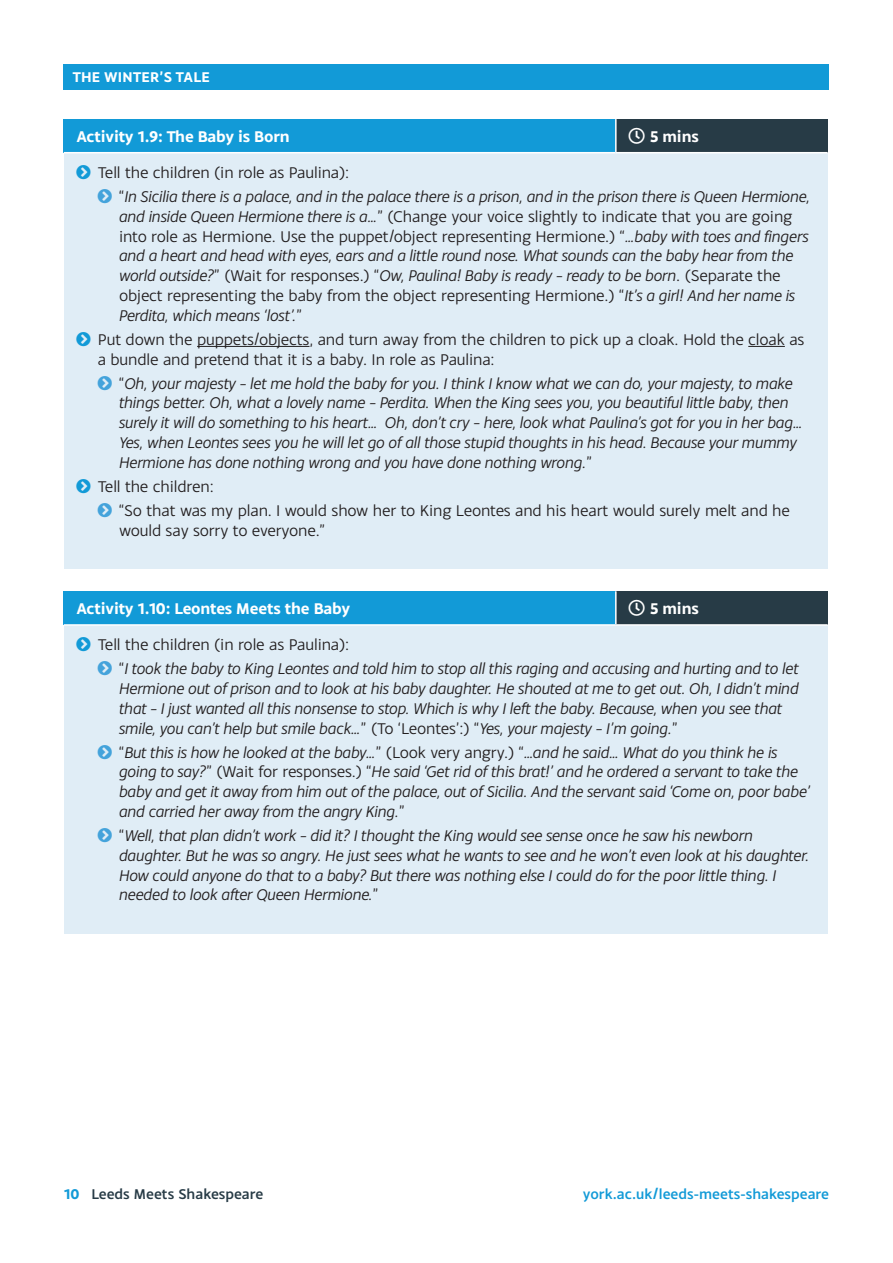
<style>
.page{position:relative;width:893px;height:1263px;background:#fff}
.page>*{position:absolute;margin:0;border:0;box-sizing:border-box;transform-origin:0 0}
.t1{font:italic 16.5px/19.8px "Monsal Gothic";letter-spacing:-.01em;color:#231f20}
.t2{font:16.5px/19.8px "Monsal Gothic";letter-spacing:-.01em;color:#231f20}
.t3{font:700 16.5px "Monsal Gothic";letter-spacing:-.01em;color:#fff}
.t4{font:500 15px "Monsal Gothic";color:#129ad7}
.t5{font:500 15px "Monsal Gothic";color:#273b46}
.t6{font:700 15px "Monsal Gothic";letter-spacing:.01em;color:#fff}
.s1{font-style:normal}
.s2{font-weight:700;color:#129ad7}
</style>
<div class="page">
<div style="left:64px;top:64px;width:765px;height:25px;background:#129ad7"></div>
<div style="left:64px;top:119px;width:552px;height:34px;background:#129ad7"></div>
<div style="left:616px;top:119px;width:212px;height:34px;background:#273b46"></div>
<div style="left:64px;top:153px;width:764px;height:415px;background:#e0edf6"></div>
<hr style="left:615px;top:119px;width:2px;height:33px;background:#fff">
<hr style="left:64px;top:152px;width:552px;height:1px;background:#fff">
<hr style="left:616px;top:152px;width:212px;height:1px;background:#fff">
<hr style="left:197px;top:346px;width:112px;height:1px;background:#231f20">
<hr style="left:748px;top:346px;width:37px;height:1px;background:#231f20">
<div style="left:64px;top:591px;width:552px;height:34px;background:#129ad7"></div>
<div style="left:616px;top:591px;width:212px;height:34px;background:#273b46"></div>
<div style="left:64px;top:625px;width:764px;height:308px;background:#e0edf6"></div>
<hr style="left:615px;top:591px;width:2px;height:33px;background:#fff">
<hr style="left:64px;top:624px;width:552px;height:2px;background:#fff">
<hr style="left:616px;top:624px;width:212px;height:2px;background:#fff">
<p class="t6" style="left:72px;top:67px;width:139px">THE WINTER’S TALE</p>
<p class="t3" style="left:77px;top:126px;width:215px">Activity 1.9: The Baby is Born</p>
<p class="t3" style="left:650px;top:126px;width:51px">5 mins</p>
<p class="t1" style="left:119px;top:160px;width:692px;line-height:24px;text-indent:-21px"><span class="s1">Tell the children (in role as Paulina):<br>“</span>In Sicilia there is a palace, and in the palace there is a prison, and in the prison there is Queen Hermione,</p>
<p class="t1" style="left:119px;top:206px;width:691px">and inside Queen Hermione there is a…<span class="s1">” (Change your voice slightly to indicate that you are going into role as Hermione. Use the puppet/object representing Hermione.) “</span>…baby with toes and fingers and a heart and head with eyes, ears and a little round nose. What sounds can the baby hear from the world outside?<span class="s1">” (Wait for responses.) “</span>Ow, Paulina! Baby is ready – ready to be born<span class="s1">. (Separate the object representing the baby from the object representing Hermione.) “</span>It’s a girl! And her name is Perdita, which means ‘lost’.<span class="s1">”</span></p>
<p class="t2" style="left:98px;top:329px;width:708px">Put down the puppets/objects, and turn away from the children to pick up a cloak. Hold the cloak as a bundle and pretend that it is a baby. In role as Paulina:</p>
<p class="t1" style="left:119px;top:373px;width:685px"><span class="s1">“</span>Oh, your majesty – let me hold the baby for you. I think I know what we can do, your majesty, to make things better. Oh, what a lovely name – Perdita. When the King sees you, you beautiful little baby, then surely it will do something to his heart… Oh, don’t cry – here, look what Paulina’s got for you in her bag… Yes, when Leontes sees you he will let go of all those stupid thoughts in his head. Because your mummy Hermione has done nothing wrong and you have done nothing wrong.<span class="s1">”</span></p>
<p class="t2" style="left:119px;top:474px;width:673px;line-height:24px;text-indent:-21px">Tell the children:<br>“So that was my plan. I would show her to King Leontes and his heart would surely melt and he</p>
<p class="t2" style="left:119px;top:520px;width:208px">would say sorry to everyone.”</p>
<p class="t3" style="left:77px;top:598px;width:275px">Activity 1.10: Leontes Meets the Baby</p>
<p class="t3" style="left:650px;top:598px;width:51px">5 mins</p>
<p class="t1" style="left:119px;top:632px;width:681px;line-height:24px;text-indent:-21px"><span class="s1">Tell the children (in role as Paulina):<br>“</span>I took the baby to King Leontes and told him to stop all this raging and accusing and hurting and to let</p>
<p class="t1" style="left:119px;top:678px;width:681px">Hermione out of prison and to look at his baby daughter. He shouted at me to get out. Oh, I didn’t mind that – I just wanted all this nonsense to stop. Which is why I left the baby. Because, when you see that smile, you can’t help but smile back…<span class="s1">” (To ‘Leontes’:) “</span>Yes, your majesty – I’m going.<span class="s1">”</span></p>
<p class="t1" style="left:119px;top:742px;width:693px"><span class="s1">“</span>But this is how he looked at the baby…<span class="s1">” (Look very angry.) “</span>…and he said… What do you think he is going to say?<span class="s1">” (Wait for responses.) “</span>He said ‘Get rid of this brat!’ and he ordered a servant to take the baby and get it away from him out of the palace, out of Sicilia. And the servant said ‘Come on, poor babe’ and carried her away from the angry King.<span class="s1">”</span></p>
<p class="t1" style="left:119px;top:825px;width:692px"><span class="s1">“</span>Well, that plan didn’t work – did it? I thought the King would see sense once he saw his newborn daughter. But he was so angry. He just sees what he wants to see and he won’t even look at his daughter.<br>How could anyone do that to a baby? But there was nothing else I could do for the poor little thing. I needed to look after Queen Hermione.<span class="s1">”</span></p>
<p class="t5" style="left:64px;top:1185px;width:201px"><span class="s2">10</span> Leeds Meets Shakespeare</p>
<p class="t4" style="left:583px;top:1185px;width:248px">york.ac.uk/leeds-meets-shakespeare</p>
</div>
